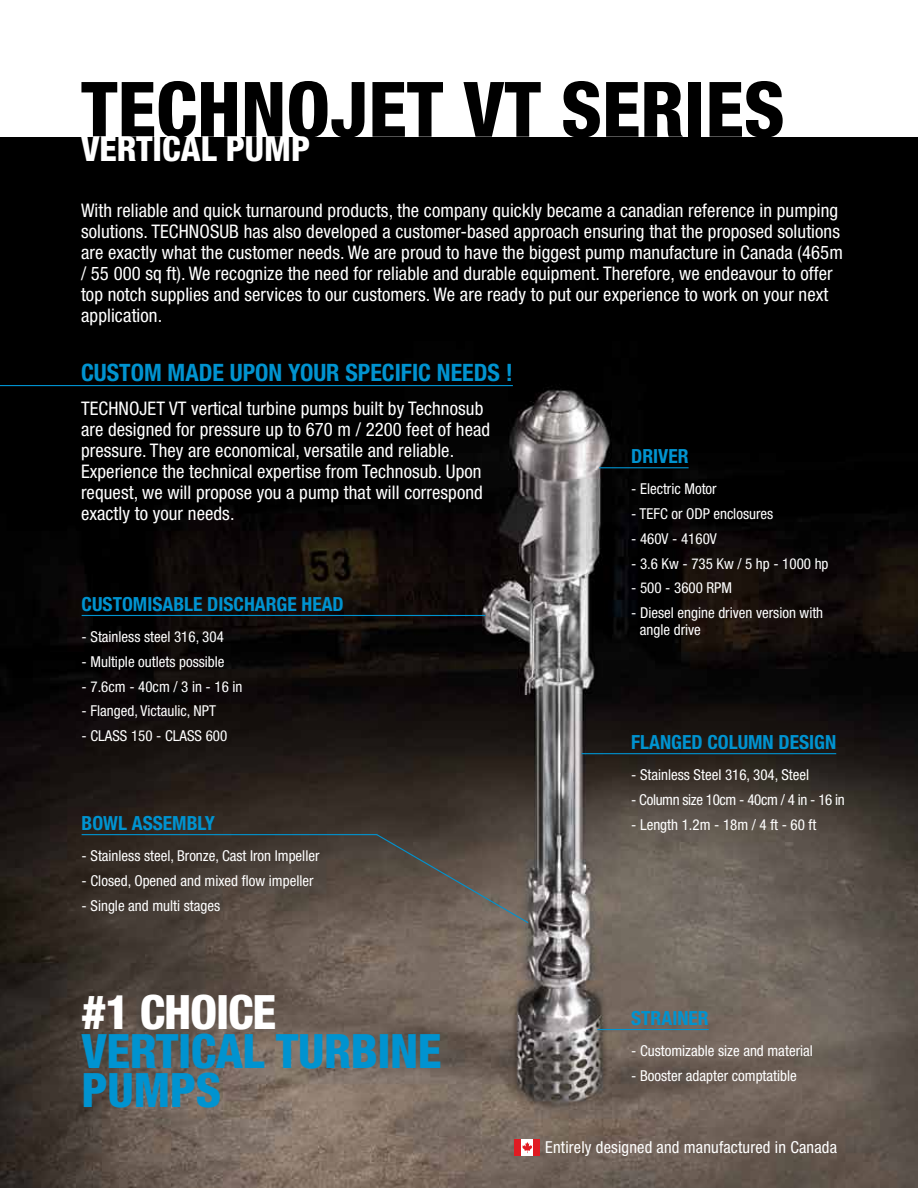
<style>
.page{position:relative;width:918px;height:1188px;background:#fff}
.page>*{position:absolute;margin:0;border:0;box-sizing:border-box;transform-origin:0 0}
.t1{font:800 condensed 76.5px "Helvetica Neue LT Std";color:#000}
.t2{font:800 condensed 47.4px/38.8px "Helvetica Neue LT Std";letter-spacing:-.01em;color:#0093d0}
.t3{font:800 condensed 47.4px "Helvetica Neue LT Std";color:#fff}
.t4{font:800 condensed 34.5px "Helvetica Neue LT Std";color:#fff}
.t5{font:700 condensed 24px "Helvetica Neue LT Std";color:#0093d0}
.t6{font:700 condensed 19.5px "Helvetica Neue LT Std";color:#0093d0}
.t7{font:condensed 18.75px/21px "Helvetica Neue LT Std";letter-spacing:.005em;color:#fff}
.t8{font:condensed 16.5px "Helvetica Neue LT Std";letter-spacing:.01em;color:#fff}
.t9{font:condensed 15px/17.2px "Helvetica Neue LT Std";color:#fff}
.t10{font:condensed 15px "Helvetica Neue LT Std";letter-spacing:-.025em;color:#fff}
</style>
<div class="page">
<img style="left:0;top:137px;width:918px;height:1051px">
<svg style="left:521px;top:1139px;width:13px;height:17px"></svg>
<svg style="left:522px;top:1142px;width:10px;height:11px"></svg>
<div style="left:515px;top:1139px;width:6px;height:17px;background:#e11b22"></div>
<div style="left:534px;top:1139px;width:6px;height:17px;background:#e11b22"></div>
<hr style="left:0;top:385px;width:513px;height:1px;background:#0093d0">
<hr style="left:82px;top:615px;width:404px;height:1px;background:#0093d0">
<hr style="left:82px;top:834px;width:295px;height:1px;background:#0093d0">
<hr style="left:599px;top:467px;width:90px;height:1px;background:#0093d0">
<hr style="left:581px;top:753px;width:255px;height:1px;background:#0093d0">
<hr style="left:597px;top:1029px;width:112px;height:1px;background:#0093d0">
<svg style="left:375px;top:833px;width:155px;height:91px;background:#60564f"></svg>
<h1 class="t1" style="left:81px;top:62px;width:705px">TECHNOJET VT SERIES</h1>
<h3 class="t4" style="left:81px;top:127px;width:167px">VERTICAL PUMP</h3>
<p class="t7" style="left:81px;top:200px;width:763px">With reliable and quick turnaround products, the company quickly became a canadian reference in pumping solutions. TECHNOSUB has also developed a customer-based approach ensuring that the proposed solutions are exactly what the customer needs. We are proud to have the biggest pump manufacture in Canada (465m / 55 000 sq ft). We recognize the need for reliable and durable equipment. Therefore, we endeavour to offer top notch supplies and services to our customers. We are ready to put our experience to work on your next application.</p>
<p class="t5" style="left:81px;top:358px;width:433px">CUSTOM MADE UPON YOUR SPECIFIC NEEDS !</p>
<p class="t7" style="left:81px;top:398px;width:411px">TECHNOJET VT vertical turbine pumps built by Technosub are designed for pressure up to 670 m / 2200 feet of head pressure. They are economical, versatile and reliable.<br>Experience the technical expertise from Technosub. Upon request, we will propose you a pump that will correspond exactly to your needs.</p>
<p class="t6" style="left:631px;top:444px;width:48px">DRIVER</p>
<p class="t9" style="left:631px;top:480px;width:87px">- Electric Motor</p>
<p class="t9" style="left:631px;top:505px;width:144px">- TEFC or ODP enclosures</p>
<p class="t9" style="left:631px;top:530px;width:87px">- 460V - 4160V</p>
<p class="t9" style="left:631px;top:555px;width:199px">- 3.6 Kw - 735 Kw / 5 hp - 1000 hp</p>
<p class="t9" style="left:631px;top:579px;width:102px">- 500 - 3600 RPM</p>
<p class="t9" style="left:640px;top:604px;width:185px;text-indent:-9px">- Diesel engine driven version with angle drive</p>
<p class="t6" style="left:82px;top:592px;width:264px">CUSTOMISABLE DISCHARGE HEAD</p>
<p class="t9" style="left:82px;top:628px;width:144px">- Stainless steel 316, 304</p>
<p class="t9" style="left:82px;top:653px;width:144px">- Multiple outlets possible</p>
<p class="t9" style="left:82px;top:678px;width:162px">- 7.6cm - 40cm / 3 in - 16 in</p>
<p class="t9" style="left:82px;top:702px;width:136px">- Flanged, Victaulic, NPT</p>
<p class="t9" style="left:82px;top:727px;width:147px">- CLASS 150 - CLASS 600</p>
<p class="t6" style="left:631px;top:730px;width:11px">FLANGED</p>
<p class="t6" style="left:707px;top:730px;width:12px">COLUMN</p>
<p class="t6" style="left:779px;top:730px;width:11px">DESIGN</p>
<p class="t9" style="left:631px;top:766px;width:180px">- Stainless Steel 316, 304, Steel</p>
<p class="t10" style="left:631px;top:791px;width:215px">- Column size 10cm - 40cm / 4 in - 16 in</p>
<p class="t9" style="left:631px;top:816px;width:187px">- Length 1.2m - 18m / 4 ft - 60 ft</p>
<p class="t6" style="left:82px;top:811px;width:135px">BOWL ASSEMBLY</p>
<p class="t9" style="left:82px;top:847px;width:239px">- Stainless steel, Bronze, Cast Iron Impeller</p>
<p class="t9" style="left:82px;top:872px;width:233px">- Closed, Opened and mixed flow impeller</p>
<p class="t9" style="left:82px;top:897px;width:140px">- Single and multi stages</p>
<h2 class="t3" style="left:82px;top:983px;width:82px">#1 CHOICE</h2>
<h2 class="t2" style="left:82px;top:1031px;width:362px">VERTICAL TURBINE<br>PUMP</h2>
<h2 class="t2" style="left:196px;top:1070px;width:27px">S</h2>
<p class="t6" style="left:631px;top:1006px;width:11px">STRAINER</p>
<p class="t9" style="left:631px;top:1042px;width:183px">- Customizable size and material</p>
<p class="t9" style="left:631px;top:1067px;width:167px">- Booster adapter comptatible</p>
<p class="t8" style="left:545px;top:1138px;width:293px">Entirely designed and manufactured in Canada</p>
</div>
